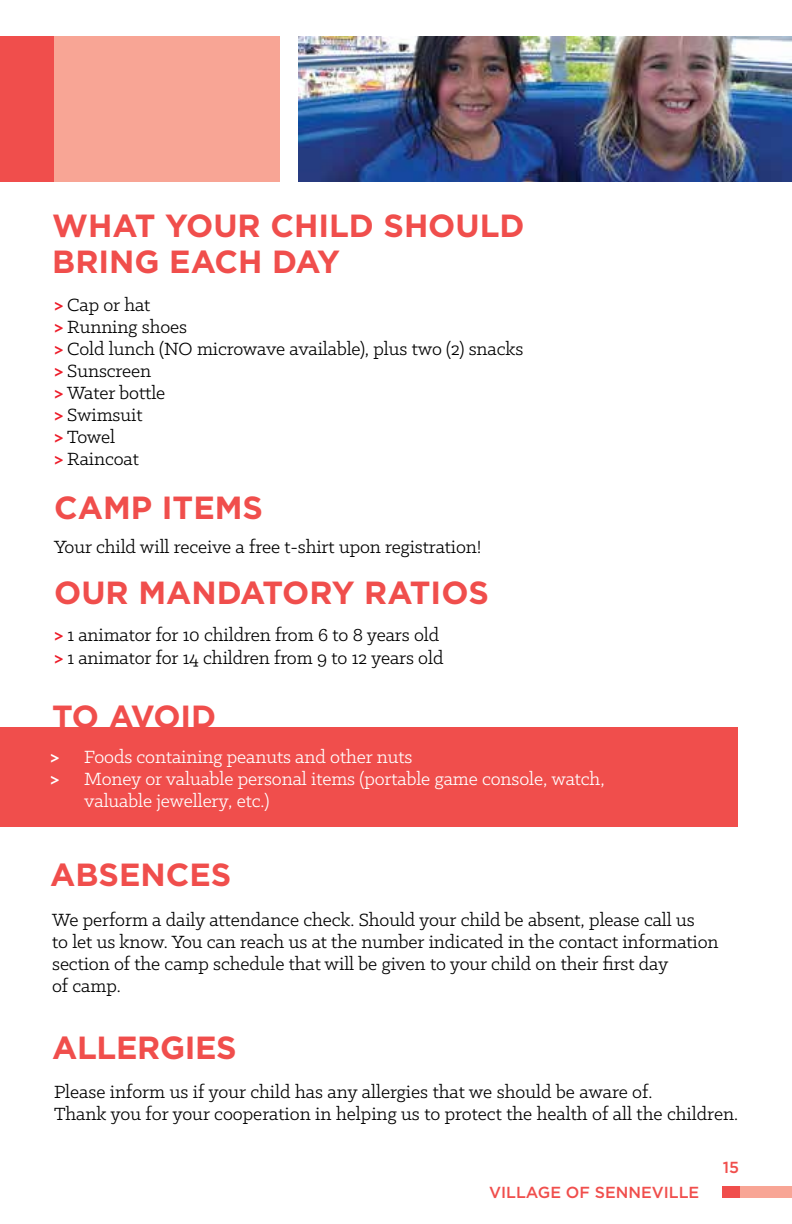
<style>
.page{position:relative;width:792px;height:1224px;background:#fff}
.page>*{position:absolute;margin:0;border:0;box-sizing:border-box;transform-origin:0 0}
.t1{font:700 32px/36px "Gotham";color:#f04e4c}
.t2{font:20px/22px "Klinic Slab";letter-spacing:-.005em;color:#000}
.t3{font:20px "Klinic Slab";letter-spacing:-.005em;color:#fff}
.t4{font:500 16px "Gotham";color:#f04e4c}
.s1{font-weight:700;color:#ed1c29}
.s2{font-weight:700}
</style>
<div class="page">
<div style="left:50px;top:36px;width:229px;height:145px;background:#f8a595"></div>
<div style="left:740px;top:1187px;width:52px;height:11px;background:#f8a595"></div>
<div style="left:723px;top:1187px;width:17px;height:11px;background:#f04e4c"></div>
<div style="left:0;top:36px;width:54px;height:145px;background:#f04e4c"></div>
<img style="left:298px;top:36px;width:494px;height:145px">
<div style="left:0;top:727px;width:738px;height:100px;background:#f04e4c"></div>
<h1 class="t1" style="left:52px;top:206px;width:474px">WHAT YOUR CHILD SHOULD<br>BRING EACH DAY</h1>
<p class="t2" style="left:54px;top:293px;width:471px"><span class="s1">&gt;</span> Cap or hat<br><span class="s1">&gt;</span> Running shoes<br><span class="s1">&gt;</span> Cold lunch (NO microwave available), plus two (2) snacks <span class="s1">&gt;</span> Sunscreen<br><span class="s1">&gt;</span> Water bottle<br><span class="s1">&gt;</span> Swimsuit<br><span class="s1">&gt;</span> Towel<br><span class="s1">&gt;</span> Raincoat</p>
<h1 class="t1" style="left:54px;top:489px;width:210px">CAMP ITEMS</h1>
<p class="t2" style="left:54px;top:535px;width:429px">Your child will receive a free t-shirt upon registration!</p>
<h1 class="t1" style="left:54px;top:574px;width:436px">OUR MANDATORY RATIOS</h1>
<p class="t2" style="left:54px;top:623px;width:391px;line-height:23px"><span class="s1">&gt;</span> 1 animator for 10 children from 6 to 8 years old <span class="s1">&gt;</span> 1 animator for 14 children from 9 to 12 years old</p>
<h1 class="t1" style="left:52px;top:698px;width:166px">TO AVOID</h1>
<p class="t3" style="left:50px;top:744px;width:364px"><span class="s2">&gt;</span> Foods containing peanuts and other nuts</p>
<p class="t3" style="left:50px;top:766px;width:556px"><span class="s2">&gt;</span> Money or valuable personal items (portable game console, watch,</p>
<p class="t3" style="left:84px;top:788px;width:186px">valuable jewellery, etc.)</p>
<h1 class="t1" style="left:50px;top:856px;width:183px">ABSENCES</h1>
<p class="t2" style="left:52px;top:908px;width:668px">We perform a daily attendance check. Should your child be absent, please call us<br>to let us know. You can reach us at the number indicated in the contact information section of the camp schedule that will be given to your child on their first day<br>of camp.</p>
<h1 class="t1" style="left:52px;top:1029px;width:186px">ALLERGIES</h1>
<p class="t2" style="left:54px;top:1081px;width:685px">Please inform us if your child has any allergies that we should be aware of.<br>Thank you for your cooperation in helping us to protect the health of all the children.</p>
<p class="t4" style="left:489px;top:1182px;width:212px">VILLAGE OF SENNEVILLE</p>
<p class="t4" style="left:723px;top:1157px;width:18px">15</p>
</div>
